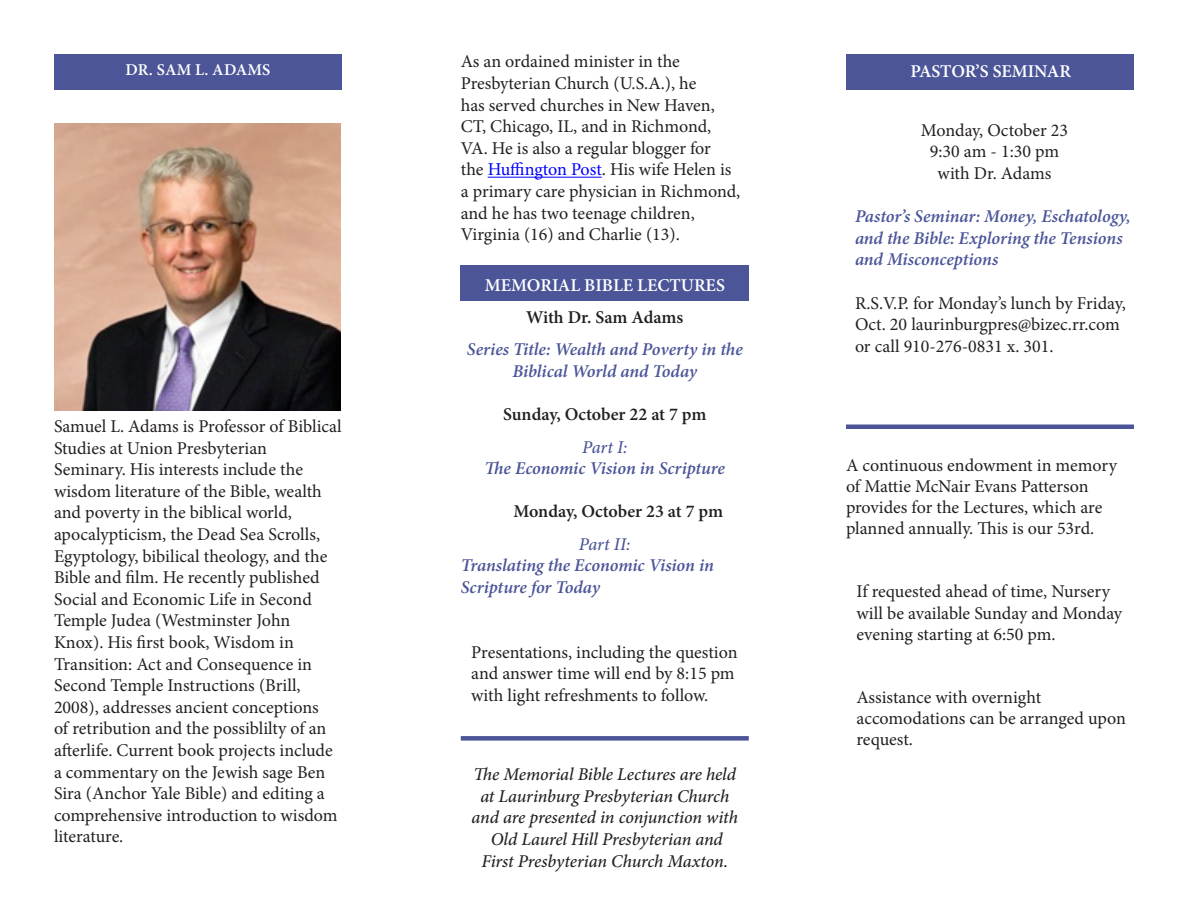
<style>
.page{position:relative;width:1188px;height:918px;background:#fff}
.page>*{position:absolute;margin:0;border:0;box-sizing:border-box;transform-origin:0 0}
.t1{font:18px/21.6px "Minion Pro";color:#231f20}
.t2{font:italic 600 18px/21.6px "Minion Pro";letter-spacing:-.005em;color:#4b5598}
.t3{font:italic 500 18px/21.6px "Minion Pro";letter-spacing:-.01em;color:#231f20;text-align:center}
.t4{font:600 18px "Minion Pro";letter-spacing:-.005em;color:#231f20}
.t5{font:600 18px "Minion Pro";color:#fff}
.t6{font:italic 500 18px "Minion Pro";letter-spacing:-.015em;color:#4b5598}
.t7{font:600 16.5px "Minion Pro";letter-spacing:.01em;color:#fff}
.s1{color:#00f}
</style>
<div class="page">
<div style="left:54px;top:54px;width:288px;height:36px;background:#4b5598"></div>
<div style="left:846px;top:54px;width:288px;height:36px;background:#4b5598"></div>
<img style="left:54px;top:124px;width:286px;height:286px">
<hr style="left:488px;top:177px;width:114px;height:1px;background:#00f">
<div style="left:461px;top:265px;width:288px;height:36px;background:#4b5598"></div>
<div style="left:461px;top:736px;width:288px;height:5px;background:#4b5598"></div>
<div style="left:846px;top:424px;width:288px;height:5px;background:#4b5598"></div>
<p class="t7" style="left:126px;top:59px;width:146px">DR. SAM L. ADAMS</p>
<p class="t1" style="left:54px;top:416px;width:289px">Samuel L. Adams is Professor of Biblical Studies at Union Presbyterian Seminary. His interests include the wisdom literature of the Bible, wealth and poverty in the biblical world, apocalypticism, the Dead Sea Scrolls, Egyptology, bibilical theology, and the Bible and film. He recently published Social and Economic Life in Second Temple Judea (Westminster John Knox). His first book, Wisdom in Transition: Act and Consequence in Second Temple Instructions (Brill, 2008), addresses ancient conceptions<br>of retribution and the possiblilty of an afterlife. Current book projects include a commentary on the Jewish sage Ben Sira (Anchor Yale Bible) and editing a comprehensive introduction to wisdom literature.</p>
<p class="t1" style="left:461px;top:51px;width:281px">As an ordained minister in the Presbyterian Church (U.S.A.), he<br>has served churches in New Haven, CT, Chicago, IL, and in Richmond, VA. He is also a regular blogger for<br>the <span class="s1">Huffington Post</span>. His wife Helen is a primary care physician in Richmond, and he has two teenage children, Virginia (16) and Charlie (13).</p>
<p class="t5" style="left:485px;top:273px;width:242px">MEMORIAL BIBLE LECTURES</p>
<p class="t4" style="left:526px;top:305px;width:159px">With Dr. Sam Adams</p>
<p class="t2" style="left:467px;top:339px;width:277px;text-align:center">Series Title: Wealth and Poverty in the<br>Biblical World and Today</p>
<p class="t4" style="left:503px;top:402px;width:205px">Sunday, October 22 at 7 pm</p>
<p class="t6" style="left:582px;top:434px;width:47px">Part I:</p>
<p class="t2" style="left:485px;top:457px;width:242px">The Economic Vision in Scripture</p>
<p class="t4" style="left:513px;top:499px;width:211px">Monday, October 23 at 7 pm</p>
<p class="t6" style="left:579px;top:532px;width:53px">Part II:</p>
<p class="t2" style="left:461px;top:555px;width:255px">Translating the Economic Vision in<br>Scripture for Today</p>
<p class="t1" style="left:471px;top:641px;width:268px">Presentations, including the question and answer time will end by 8:15 pm with light refreshments to follow.</p>
<p class="t3" style="left:472px;top:764px;width:268px">The Memorial Bible Lectures are held at Laurinburg Presbyterian Church and are presented in conjunction with Old Laurel Hill Presbyterian and First Presbyterian Church Maxton.</p>
<p class="t5" style="left:910px;top:58px;width:162px">PASTOR’S SEMINAR</p>
<p class="t1" style="left:921px;top:119px;width:149px;text-align:center">Monday, October 23<br>9:30 am - 1:30 pm with Dr. Adams</p>
<p class="t2" style="left:855px;top:205px;width:277px">Pastor’s Seminar: Money, Eschatology, and the Bible: Exploring the Tensions and Misconceptions</p>
<p class="t1" style="left:855px;top:292px;width:272px">R.S.V.P. for Monday’s lunch by Friday,<br>Oct. 20 laurinburgpres@bizec.rr.com or call 910-276-0831 x. 301.</p>
<p class="t1" style="left:846px;top:454px;width:273px;line-height:21px">A continuous endowment in memory of Mattie McNair Evans Patterson provides for the Lectures, which are planned annually. This is our 53rd.</p>
<p class="t1" style="left:856px;top:581px;width:267px">If requested ahead of time, Nursery will be available Sunday and Monday evening starting at 6:50 pm.</p>
<p class="t1" style="left:856px;top:687px;width:271px;line-height:21px">Assistance with overnight accomodations can be arranged upon request.</p>
</div>
